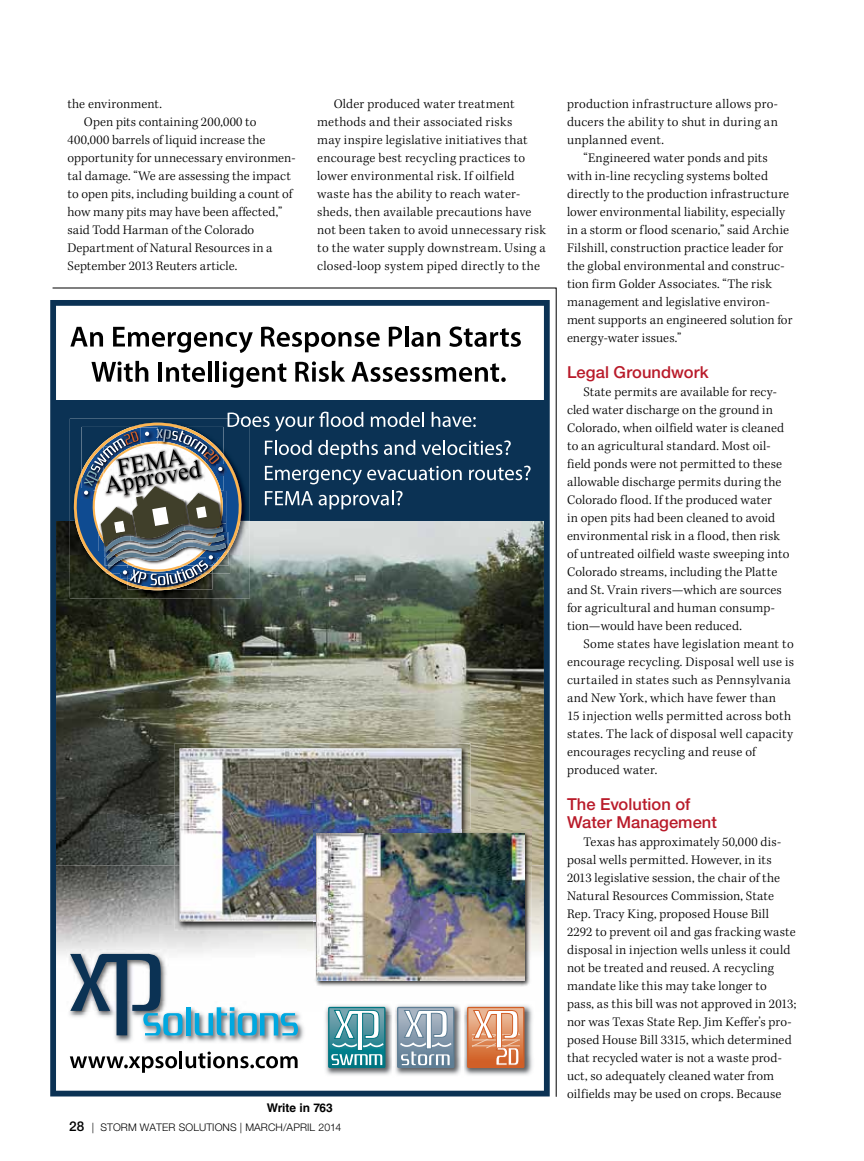
<style>
.page{position:relative;width:864px;height:1161px;background:#fff}
.page>*{position:absolute;margin:0;border:0;box-sizing:border-box;transform-origin:0 0}
.t1{font:500 16.5px/18px "Helvetica Neue LT Std";letter-spacing:.005em;color:#b91b2a}
.t2{font:300 13.5px/18px "Kepler Std";letter-spacing:.015em;color:#000}
.t3{font:700 12px "Helvetica LT Std";letter-spacing:-.015em;color:#000}
.t4{font:300 10.5px "Helvetica Neue LT Std";letter-spacing:.01em;color:#000}
.s1{font-weight:500;font-size:13.5px}
</style>
<div class="page">
<img style="left:52px;top:287px;width:505px;height:810px">
<p class="t2" style="left:317px;top:95px;width:230px;text-indent:16px">Older produced water treatment methods and their associated risks<br>may inspire legislative initiatives that encourage best recycling practices to lower environmental risk. If oilfield waste has the ability to reach water&shy;sheds, then available precautions have not been taken to avoid unnecessary risk to the water supply downstream. Using a closed-loop system piped directly to the</p>
<p class="t2" style="left:567px;top:95px;width:213px;text-align:justify">production infrastructure allows pro&shy;ducers the ability to shut in during an unplanned event.</p>
<p class="t2" style="left:68px;top:95px;width:96px">the environment.</p>
<p class="t2" style="left:84px;top:113px;width:174px">Open pits containing 200,000 to</p>
<p class="t2" style="left:68px;top:131px;width:199px">400,000 barrels of liquid increase the</p>
<p class="t2" style="left:68px;top:149px;width:230px">opportunity for unnecessary environmen-</p>
<p class="t2" style="left:68px;top:167px;width:225px">tal damage. “We are assessing the impact</p>
<p class="t2" style="left:68px;top:185px;width:226px">to open pits, including building a count of</p>
<p class="t2" style="left:68px;top:203px;width:216px">how many pits may have been affected,”</p>
<p class="t2" style="left:68px;top:221px;width:188px">said Todd Harman of the Colorado</p>
<p class="t2" style="left:68px;top:239px;width:206px">Department of Natural Resources in a</p>
<p class="t2" style="left:68px;top:257px;width:171px">September 2013 Reuters article.</p>
<p class="t2" style="left:567px;top:149px;width:227px;text-indent:16px">“Engineered water ponds and pits with in-line recycling systems bolted directly to the production infrastructure lower environmental liability, especially in a storm or flood scenario,” said Archie Filshill, construction practice leader for the global environmental and construc&shy;tion firm Golder Associates. “The risk management and legislative environ&shy;ment supports an engineered solution for energy-water issues.”</p>
<p class="t1" style="left:567px;top:363px;width:143px">Legal Groundwork</p>
<p class="t2" style="left:567px;top:383px;width:224px;text-indent:16px">State permits are available for recy&shy;cled water discharge on the ground in Colorado, when oilfield water is cleaned to an agricultural standard. Most oil&shy;field ponds were not permitted to these allowable discharge permits during the Colorado flood. If the produced water<br>in open pits had been cleaned to avoid environmental risk in a flood, then risk of untreated oilfield waste sweeping into Colorado streams, including the Platte and St. Vrain rivers—which are sources for agricultural and human consump&shy;tion—would have been reduced.</p>
<p class="t2" style="left:567px;top:635px;width:229px;text-indent:16px">Some states have legislation meant to encourage recycling. Disposal well use is curtailed in states such as Pennsylvania and New York, which have fewer than<br>15 injection wells permitted across both states. The lack of disposal well capacity encourages recycling and reuse of produced water.</p>
<p class="t1" style="left:567px;top:795px;width:151px">The Evolution of<br>Water Management</p>
<p class="t2" style="left:567px;top:833px;width:231px;text-indent:16px">Texas has approximately 50,000 dis&shy;posal wells permitted. However, in its 2013 legislative session, the chair of the Natural Resources Commission, State Rep. Tracy King, proposed House Bill 2292 to prevent oil and gas fracking waste disposal in injection wells unless it could not be treated and reused. A recycling mandate like this may take longer to pass, as this bill was not approved in 2013; nor was Texas State Rep. Jim Keffer’s pro&shy;posed House Bill 3315, which determined that recycled water is not a waste prod&shy;uct, so adequately cleaned water from oilfields may be used on crops. Because</p>
<p class="t3" style="left:267px;top:1100px;width:68px">Write in 763</p>
<p class="t4" style="left:69px;top:1121px;width:274px"><span class="s1">28</span> | STORM WATER SOLUTIONS | MARCH/APRIL 2014</p>
</div>
